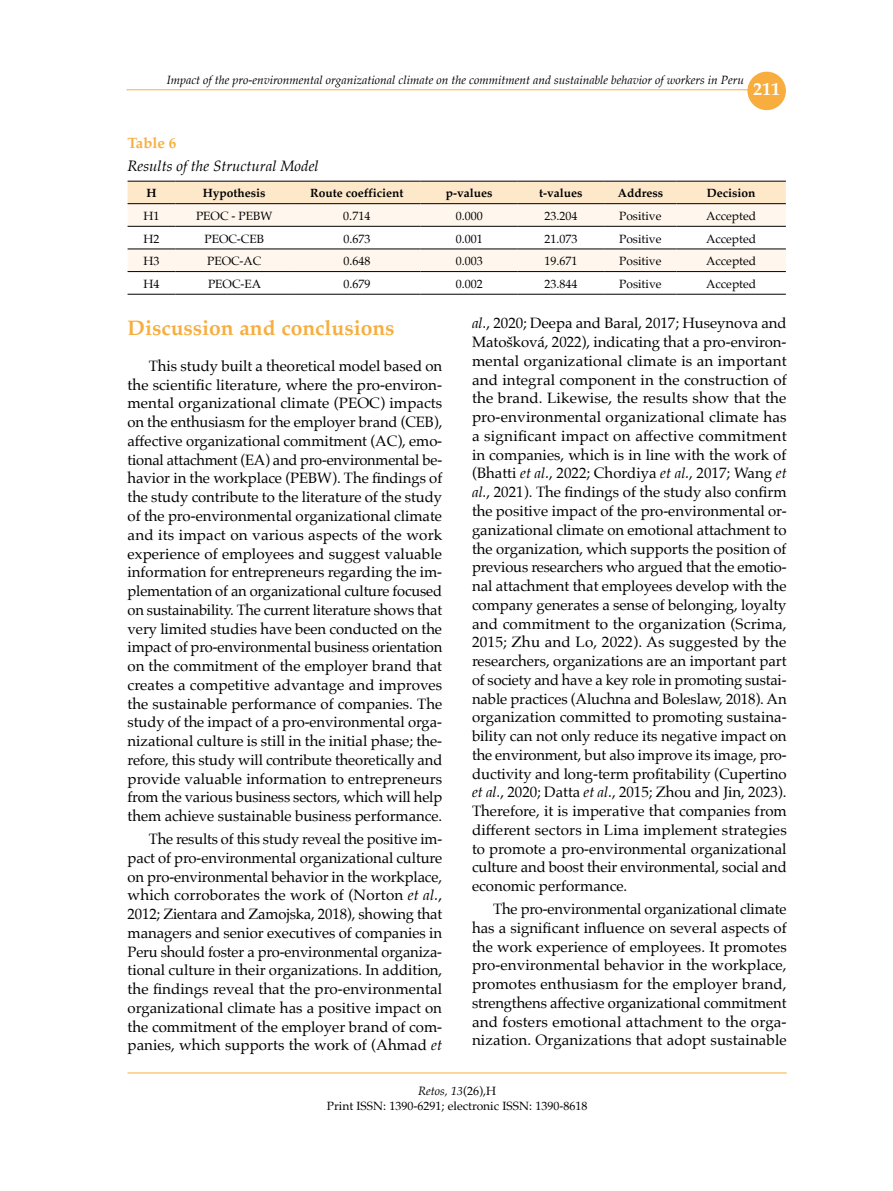
<style>
.page{position:relative;width:893px;height:1191px;background:#fff}
.page>*{position:absolute;margin:0;border:0;box-sizing:border-box;transform-origin:0 0}
.t1{font:700 21px "Palatino";color:#f7ae3f}
.t2{font:700 18px "Palatino";color:#fff}
.t3{font:15px/18.8px "Palatino";color:#000;text-align:justify}
.t4{font:italic 15px "Palatino";color:#000}
.t5{font:700 15px "Palatino";color:#f7ae3f}
.t6{font:12px/15px "Palatino";color:#000;text-align:center}
.t7{font:italic 12px "Palatino";color:#000}
.t8{font:700 12px "Palatino";color:#000}
.s1{font-style:italic}
</style>
<div class="page">
<hr style="left:128px;top:1072px;width:659px;height:1px;background:#f7ae3f">
<hr style="left:126px;top:89px;width:660px;height:1px;background:#f7ae3f">
<div style="left:747px;top:72px;width:39px;height:38px;background:#f7ae3f;border-radius:50%"></div>
<div style="left:128px;top:182px;width:658px;height:21px;background:#fee8ca"></div>
<svg style="left:128px;top:204px;width:658px;height:22px;background:#faf2e9"></svg>
<svg style="left:128px;top:248px;width:658px;height:46px;fill:#fff7ee"></svg>
<hr style="left:128px;top:181px;width:47px;height:1px;background:#000">
<hr style="left:175px;top:181px;width:118px;height:1px;background:#000">
<hr style="left:293px;top:181px;width:128px;height:1px;background:#000">
<hr style="left:421px;top:181px;width:97px;height:1px;background:#000">
<hr style="left:518px;top:181px;width:86px;height:1px;background:#000">
<hr style="left:604px;top:181px;width:72px;height:1px;background:#000">
<hr style="left:676px;top:181px;width:110px;height:1px;background:#000">
<hr style="left:128px;top:203px;width:47px;height:1px;background:#000">
<hr style="left:175px;top:203px;width:118px;height:1px;background:#000">
<hr style="left:293px;top:203px;width:128px;height:1px;background:#000">
<hr style="left:421px;top:203px;width:97px;height:1px;background:#000">
<hr style="left:518px;top:203px;width:86px;height:1px;background:#000">
<hr style="left:604px;top:203px;width:72px;height:1px;background:#000">
<hr style="left:676px;top:203px;width:110px;height:1px;background:#000">
<hr style="left:128px;top:226px;width:47px;height:1px;background:#000">
<hr style="left:175px;top:226px;width:118px;height:1px;background:#000">
<hr style="left:293px;top:226px;width:128px;height:1px;background:#000">
<hr style="left:421px;top:226px;width:97px;height:1px;background:#000">
<hr style="left:518px;top:226px;width:86px;height:1px;background:#000">
<hr style="left:604px;top:226px;width:72px;height:1px;background:#000">
<hr style="left:676px;top:226px;width:110px;height:1px;background:#000">
<hr style="left:128px;top:249px;width:47px;height:1px;background:#000">
<hr style="left:175px;top:249px;width:118px;height:1px;background:#000">
<hr style="left:293px;top:249px;width:128px;height:1px;background:#000">
<hr style="left:421px;top:249px;width:97px;height:1px;background:#000">
<hr style="left:518px;top:249px;width:86px;height:1px;background:#000">
<hr style="left:604px;top:249px;width:72px;height:1px;background:#000">
<hr style="left:676px;top:249px;width:110px;height:1px;background:#000">
<hr style="left:293px;top:271px;width:128px;height:1px;background:#000">
<hr style="left:421px;top:271px;width:97px;height:1px;background:#000">
<hr style="left:518px;top:271px;width:86px;height:1px;background:#000">
<hr style="left:604px;top:271px;width:72px;height:1px;background:#000">
<hr style="left:676px;top:271px;width:110px;height:1px;background:#000">
<hr style="left:293px;top:294px;width:128px;height:1px;background:#000">
<hr style="left:421px;top:294px;width:97px;height:1px;background:#000">
<hr style="left:518px;top:294px;width:86px;height:1px;background:#000">
<hr style="left:604px;top:294px;width:72px;height:1px;background:#000">
<hr style="left:676px;top:294px;width:110px;height:1px;background:#000">
<hr style="left:128px;top:271px;width:47px;height:1px;background:#000">
<hr style="left:175px;top:271px;width:118px;height:1px;background:#000">
<hr style="left:128px;top:294px;width:47px;height:1px;background:#000">
<hr style="left:175px;top:294px;width:118px;height:1px;background:#000">
<p class="t7" style="left:167px;top:70px;width:579px">Impact of the pro-environmental organizational climate on the commitment and sustainable behavior of workers in Peru</p>
<p class="t2" style="left:753px;top:73px;width:28px">211</p>
<p class="t5" style="left:128px;top:130px;width:50px">Table 6</p>
<p class="t4" style="left:128px;top:153px;width:193px">Results of the Structural Model</p>
<p class="t8" style="left:147px;top:183px;width:11px">H</p>
<p class="t8" style="left:203px;top:183px;width:64px">Hypothesis</p>
<p class="t8" style="left:310px;top:183px;width:95px">Route coefficient</p>
<p class="t8" style="left:446px;top:183px;width:48px">p-values</p>
<p class="t8" style="left:539px;top:183px;width:45px">t-values</p>
<p class="t8" style="left:618px;top:183px;width:47px">Address</p>
<p class="t8" style="left:707px;top:183px;width:50px">Decision</p>
<p class="t6" style="left:144px;top:208px;width:17px">H1</p>
<p class="t6" style="left:196px;top:208px;width:78px">PEOC - PEBW</p>
<p class="t6" style="left:343px;top:208px;width:28px">0.714</p>
<p class="t6" style="left:456px;top:208px;width:28px">0.000</p>
<p class="t6" style="left:544px;top:208px;width:34px">23.204</p>
<p class="t6" style="left:619px;top:208px;width:44px">Positive</p>
<p class="t6" style="left:706px;top:208px;width:51px">Accepted</p>
<p class="t6" style="left:144px;top:231px;width:17px">H2</p>
<p class="t6" style="left:204px;top:231px;width:61px">PEOC-CEB</p>
<p class="t6" style="left:343px;top:231px;width:28px">0.673</p>
<p class="t6" style="left:456px;top:231px;width:28px">0.001</p>
<p class="t6" style="left:544px;top:231px;width:34px">21.073</p>
<p class="t6" style="left:619px;top:231px;width:44px">Positive</p>
<p class="t6" style="left:706px;top:231px;width:51px">Accepted</p>
<p class="t6" style="left:144px;top:253px;width:17px">H3</p>
<p class="t6" style="left:207px;top:253px;width:56px">PEOC-AC</p>
<p class="t6" style="left:343px;top:253px;width:28px">0.648</p>
<p class="t6" style="left:456px;top:253px;width:28px">0.003</p>
<p class="t6" style="left:544px;top:253px;width:34px">19.671</p>
<p class="t6" style="left:619px;top:253px;width:44px">Positive</p>
<p class="t6" style="left:706px;top:253px;width:51px">Accepted</p>
<p class="t6" style="left:144px;top:276px;width:17px">H4</p>
<p class="t6" style="left:208px;top:276px;width:55px">PEOC-EA</p>
<p class="t6" style="left:343px;top:276px;width:28px">0.679</p>
<p class="t6" style="left:456px;top:276px;width:28px">0.002</p>
<p class="t6" style="left:544px;top:276px;width:34px">23.844</p>
<p class="t6" style="left:619px;top:276px;width:44px">Positive</p>
<p class="t6" style="left:706px;top:276px;width:51px">Accepted</p>
<h1 class="t1" style="left:128px;top:310px;width:268px">Discussion and conclusions</h1>
<p class="t3" style="left:128px;top:356px;width:316px;text-indent:21px">This study built a theoretical model based on the scientific literature, where the pro-environ&shy;mental organizational climate (PEOC) impacts on the enthusiasm for the employer brand (CEB), affective organizational commitment (AC), emo&shy;tional attachment (EA) and pro-environmental be&shy;havior in the workplace (PEBW). The findings of the study contribute to the literature of the study of the pro-environmental organizational climate and its impact on various aspects of the work experience of employees and suggest valuable information for entrepreneurs regarding the im&shy;plementation of an organizational culture focused on sustainability. The current literature shows that very limited studies have been conducted on the impact of pro-environmental business orientation on the commitment of the employer brand that creates a competitive advantage and improves the sustainable performance of companies. The study of the impact of a pro-environmental orga&shy;nizational culture is still in the initial phase; the&shy;refore, this study will contribute theoretically and provide valuable information to entrepreneurs from the various business sectors, which will help them achieve sustainable business performance.</p>
<p class="t3" style="left:128px;top:829px;width:316px;text-indent:21px">The results of this study reveal the positive im&shy;pact of pro-environmental organizational culture on pro-environmental behavior in the workplace, which corroborates the work of (Norton <span class="s1">et al.</span>, 2012; Zientara and Zamojska, 2018), showing that managers and senior executives of companies in Peru should foster a pro-environmental organiza&shy;tional culture in their organizations. In addition, the findings reveal that the pro-environmental organizational climate has a positive impact on the commitment of the employer brand of com&shy;panies, which supports the work of (Ahmad <span class="s1">et</span></p>
<p class="t3" style="left:472px;top:314px;width:316px"><span class="s1">al.</span>, 2020; Deepa and Baral, 2017; Huseynova and Matošková, 2022), indicating that a pro-environ&shy;mental organizational climate is an important and integral component in the construction of the brand. Likewise, the results show that the pro-environmental organizational climate has a significant impact on affective commitment in companies, which is in line with the work of (Bhatti <span class="s1">et al.</span>, 2022; Chordiya <span class="s1">et al.</span>, 2017; Wang <span class="s1">et al.</span>, 2021). The findings of the study also confirm the positive impact of the pro-environmental or&shy;ganizational climate on emotional attachment to the organization, which supports the position of previous researchers who argued that the emotio&shy;nal attachment that employees develop with the company generates a sense of belonging, loyalty and commitment to the organization (Scrima, 2015; Zhu and Lo, 2022). As suggested by the researchers, organizations are an important part of society and have a key role in promoting sustai&shy;nable practices (Aluchna and Boleslaw, 2018). An organization committed to promoting sustaina&shy;bility can not only reduce its negative impact on the environment, but also improve its image, pro&shy;ductivity and long-term profitability (Cupertino <span class="s1">et al.</span>, 2020; Datta <span class="s1">et al.</span>, 2015; Zhou and Jin, 2023).<br>Therefore, it is imperative that companies from different sectors in Lima implement strategies to promote a pro-environmental organizational culture and boost their environmental, social and economic performance.</p>
<p class="t3" style="left:472px;top:899px;width:316px;text-indent:21px">The pro-environmental organizational climate has a significant influence on several aspects of the work experience of employees. It promotes pro-environmental behavior in the workplace, promotes enthusiasm for the employer brand, strengthens affective organizational commitment and fosters emotional attachment to the orga&shy;nization. Organizations that adopt sustainable</p>
<p class="t6" style="left:327px;top:1083px;width:262px"><span class="s1">Retos, 13</span>(26),H<br>Print ISSN: 1390-6291; electronic ISSN: 1390-8618</p>
</div>
